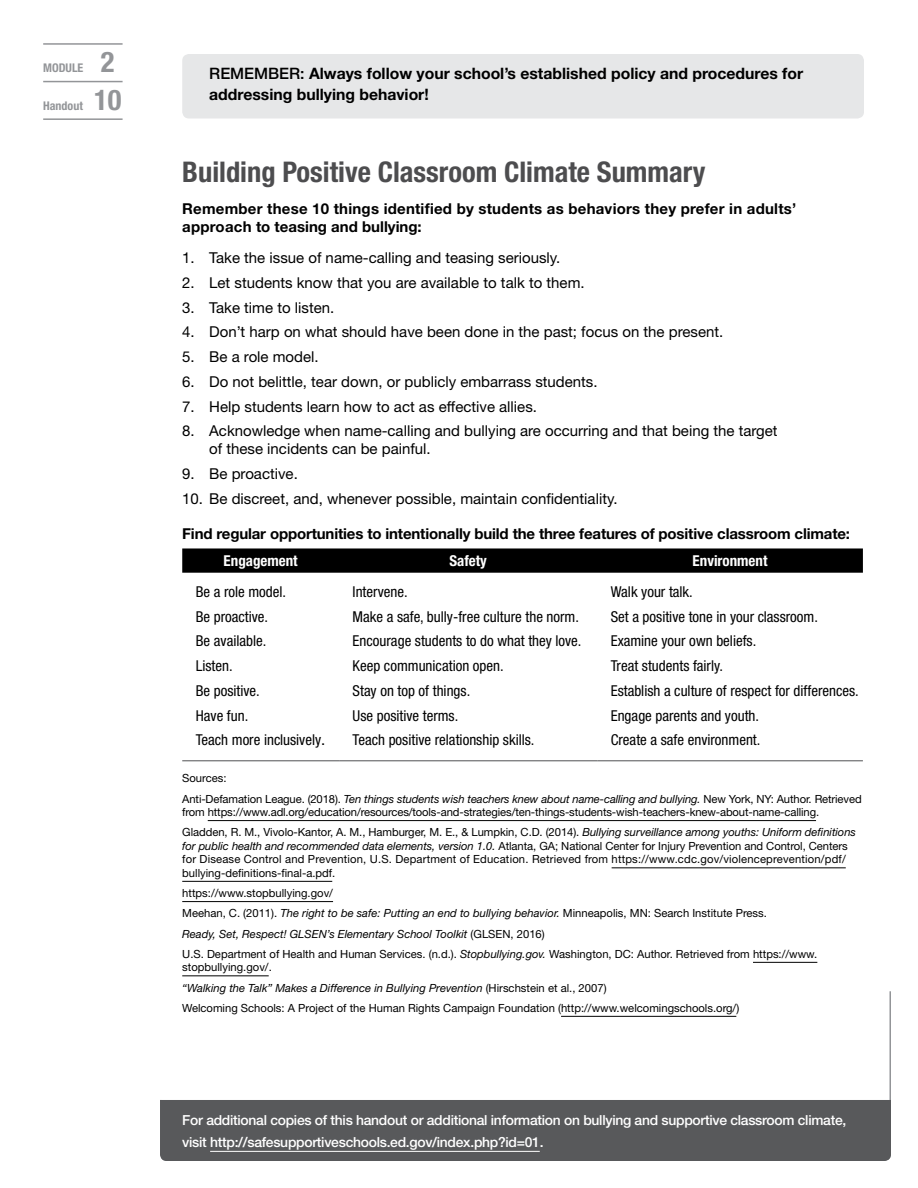
<style>
.page{position:relative;width:918px;height:1188px;background:#fff}
.page>*{position:absolute;margin:0;border:0;box-sizing:border-box;transform-origin:0 0}
.t1{font:700 condensed 28.5px "Helvetica Neue LT Std";color:#4d4d4f}
.t2{font:700 condensed 28.5px "Helvetica Neue LT Std";color:#939598}
.t3{font:700 15.75px/21.8px "Helvetica Neue LT Std";color:#000}
.t4{font:15px/18px "Helvetica Neue LT Std";color:#000}
.t5{font:condensed 15px "Helvetica Neue LT Std";color:#000}
.t6{font:700 15px/18px "Helvetica Neue LT Std";color:#000}
.t7{font:700 condensed 15px "Helvetica Neue LT Std";color:#fff}
.t8{font:500 13.8px/21.8px "Helvetica Neue LT Std";letter-spacing:-.02em;color:#fff}
.t9{font:700 condensed 12px "Helvetica Neue LT Std";color:#939598}
.t10{font:11.25px/13.5px "Helvetica Neue LT Std";color:#000}
.t11{font:italic 11.25px "Helvetica Neue LT Std";color:#000}
.s1{font-weight:500}
.s2{font-stretch:normal}
.s3{font-style:italic}
.s4{font-style:normal}
</style>
<div class="page">
<div style="left:160px;top:1100px;width:731px;height:61px;background:#58595b"></div>
<div style="left:182px;top:54px;width:682px;height:64px;background:#e6e7e8;border-radius:7px"></div>
<hr style="left:208px;top:820px;width:608px;height:1px;background:#000">
<hr style="left:612px;top:868px;width:234px;height:1px;background:#000">
<hr style="left:182px;top:881px;width:150px;height:1px;background:#000">
<hr style="left:182px;top:901px;width:151px;height:1px;background:#000">
<hr style="left:753px;top:962px;width:64px;height:1px;background:#000">
<hr style="left:182px;top:976px;width:87px;height:1px;background:#000">
<hr style="left:561px;top:1016px;width:175px;height:1px;background:#000">
<svg style="left:182px;top:548px;width:681px;height:25px;background:#080808"></svg>
<hr style="left:182px;top:760px;width:157px;height:1px;background:#636466">
<hr style="left:339px;top:760px;width:258px;height:1px;background:#636466">
<hr style="left:597px;top:760px;width:266px;height:1px;background:#636466">
<hr style="left:210px;top:1151px;width:330px;height:1px;background:#fff">
<hr style="left:43px;top:81px;width:80px;height:1px;background:#939598">
<hr style="left:43px;top:43px;width:80px;height:2px;background:#939598">
<hr style="left:43px;top:118px;width:80px;height:2px;background:#939598">
<p class="t9" style="left:43px;top:61px;width:42px">MODULE</p>
<h1 class="t2" style="left:101px;top:45px;width:15px">2</h1>
<p class="t9" style="left:43px;top:98px;width:41px">Handout</p>
<h1 class="t2" style="left:94px;top:82px;width:29px">10</h1>
<p class="t3" style="left:209px;top:62px;width:596px"><span class="s1">REMEMBER:</span> Always follow your school’s established policy and procedures for addressing bullying behavior!</p>
<h3 class="t1" style="left:182px;top:155px;width:525px">Building Positive Classroom Climate Summary</h3>
<p class="t6" style="left:182px;top:199px;width:616px">Remember these 10 things identified by students as behaviors they prefer in adults’ approach to teasing and bullying:</p>
<p class="t4" style="left:182px;top:249px;width:380px">1. Take the issue of name-calling and teasing seriously.</p>
<p class="t4" style="left:182px;top:273px;width:404px">2. Let students know that you are available to talk to them.</p>
<p class="t4" style="left:182px;top:298px;width:154px">3. Take time to listen.</p>
<p class="t4" style="left:182px;top:323px;width:543px">4. Don’t harp on what should have been done in the past; focus on the present.</p>
<p class="t4" style="left:182px;top:348px;width:138px">5. Be a role model.</p>
<p class="t4" style="left:182px;top:372px;width:417px">6. Do not belittle, tear down, or publicly embarrass students.</p>
<p class="t4" style="left:182px;top:397px;width:356px">7. Help students learn how to act as effective allies.</p>
<p class="t4" style="left:209px;top:422px;width:570px;text-indent:-27px">8. Acknowledge when name-calling and bullying are occurring and that being the target of these incidents can be painful.</p>
<p class="t4" style="left:182px;top:465px;width:117px">9. Be proactive.</p>
<p class="t4" style="left:182px;top:489px;width:437px">10. Be discreet, and, whenever possible, maintain confidentiality.</p>
<p class="t6" style="left:182px;top:525px;width:669px">Find regular opportunities to intentionally build the three features of positive classroom climate:</p>
<p class="t7" style="left:224px;top:552px;width:76px">Engagement</p>
<p class="t7" style="left:449px;top:552px;width:39px">Safety</p>
<p class="t7" style="left:693px;top:552px;width:76px">Environment</p>
<p class="t5" style="left:196px;top:583px;width:92px">Be a role model.</p>
<p class="t5" style="left:196px;top:608px;width:74px">Be proactive.</p>
<p class="t5" style="left:196px;top:632px;width:72px">Be available.</p>
<p class="t5" style="left:196px;top:657px;width:38px">Listen.</p>
<p class="t5" style="left:196px;top:682px;width:66px">Be positive.</p>
<p class="t5" style="left:196px;top:707px;width:54px">Have fun.</p>
<p class="t5" style="left:196px;top:731px;width:131px">Teach more inclusively<span class="s2">.</span></p>
<p class="t5" style="left:353px;top:583px;width:57px">Intervene.</p>
<p class="t5" style="left:353px;top:608px;width:228px">Make a safe, bully-free culture the norm.</p>
<p class="t5" style="left:353px;top:632px;width:230px">Encourage students to do what they love.</p>
<p class="t5" style="left:353px;top:657px;width:153px">Keep communication open.</p>
<p class="t5" style="left:353px;top:682px;width:119px">Stay on top of things.</p>
<p class="t5" style="left:353px;top:707px;width:107px">Use positive terms.</p>
<p class="t5" style="left:353px;top:731px;width:183px">Teach positive relationship skills.</p>
<p class="t5" style="left:611px;top:583px;width:84px">Walk your talk.</p>
<p class="t5" style="left:611px;top:608px;width:209px">Set a positive tone in your classroom.</p>
<p class="t5" style="left:611px;top:632px;width:147px">Examine your own beliefs.</p>
<p class="t5" style="left:611px;top:657px;width:114px">Treat students fairly.</p>
<p class="t5" style="left:611px;top:682px;width:250px">Establish a culture of respect for differences.</p>
<p class="t5" style="left:611px;top:707px;width:150px">Engage parents and youth.</p>
<p class="t5" style="left:611px;top:731px;width:151px">Create a safe environment.</p>
<p class="t10" style="left:182px;top:771px;width:46px">Sources:</p>
<p class="t10" style="left:182px;top:792px;width:681px">Anti-Defamation League. (2018). <span class="s3">Ten things students wish teachers knew about name-calling and bullying.</span> New York, NY: Author. Retrieved from https://www.adl.org/education/resources/tools-and-strategies/ten-things-students-wish-teachers-knew-about-name-calling.</p>
<p class="t10" style="left:182px;top:825px;width:675px">Gladden, R. M., Vivolo-Kantor, A. M., Hamburger, M. E., &amp; Lumpkin, C.D. (2014). <span class="s3">Bullying surveillance among youths: Uniform definitions for public health and recommended data elements, version 1.0.</span> Atlanta, GA; National Center for Injury Prevention and Control, Centers for Disease Control and Prevention, U.S. Department of Education. Retrieved from https://www.cdc.gov/violenceprevention/pdf/ bullying-definitions-final-a.pdf.</p>
<p class="t10" style="left:182px;top:886px;width:152px">https://www.stopbullying.gov/</p>
<p class="t10" style="left:182px;top:906px;width:586px">Meehan, C. (2011). <span class="s3">The right to be safe: Putting an end to bullying behavior.</span> Minneapolis, MN: Search Institute Press.</p>
<p class="t11" style="left:182px;top:927px;width:364px">Ready, Set, Respect! GLSEN’s Elementary School Toolkit <span class="s4">(GLSEN, 2016)</span></p>
<p class="t10" style="left:182px;top:947px;width:637px">U.S. Department of Health and Human Services. (n.d.). <span class="s3">Stopbullying.gov.</span> Washington, DC: Author. Retrieved from https://www. stopbullying.gov/.</p>
<p class="t11" style="left:182px;top:981px;width:426px">“Walking the Talk” Makes a Difference in Bullying Prevention <span class="s4">(Hirschstein et al., 2007)</span></p>
<p class="t10" style="left:182px;top:1001px;width:558px">Welcoming Schools: A Project of the Human Rights Campaign Foundation (http://www.welcomingschools.org/)</p>
<p class="t8" style="left:182px;top:1109px;width:666px">For additional copies of this handout or additional information on bullying and supportive classroom climate, visit http://safesupportiveschools.ed.gov/index.php?id=01.</p>
</div>
